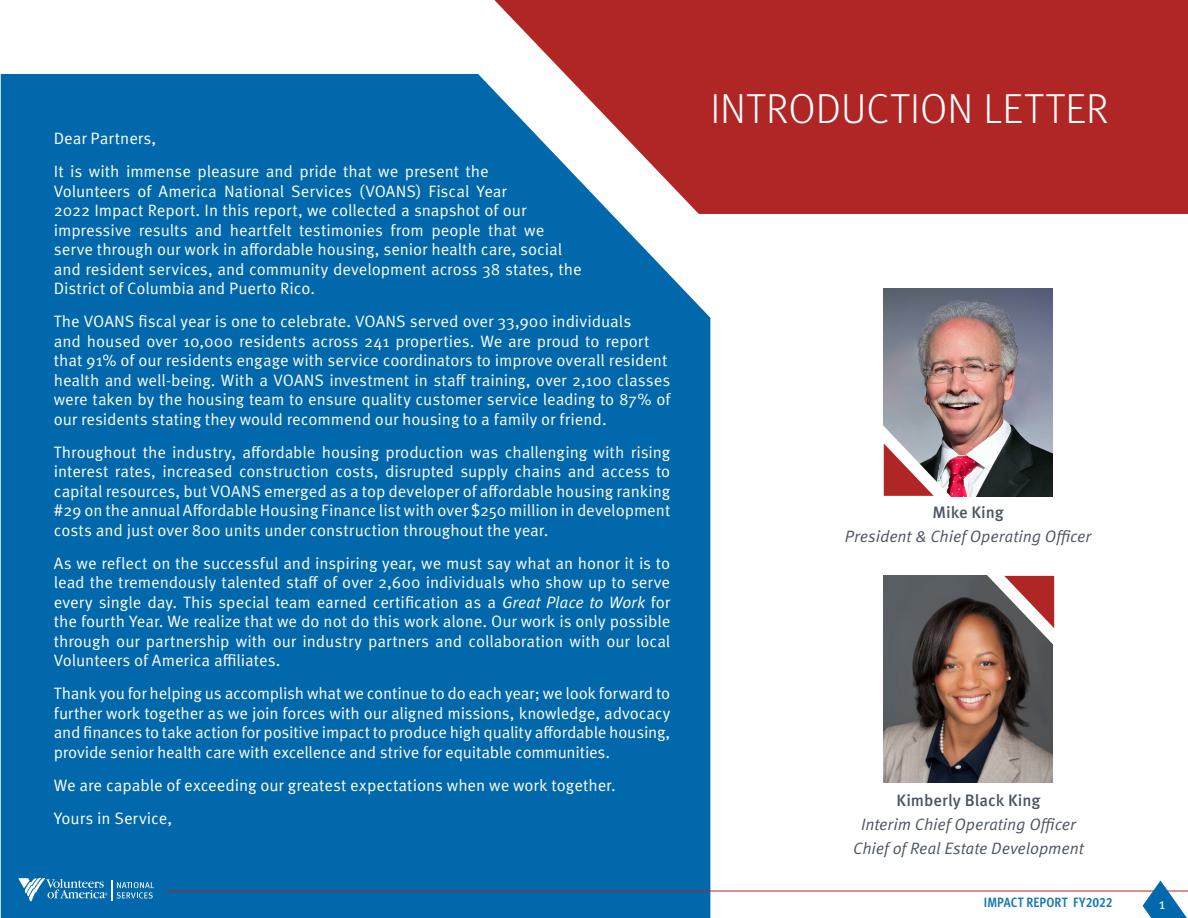
<style>
.page{position:relative;width:1188px;height:918px;background:#fff}
.page>*{position:absolute;margin:0;border:0;box-sizing:border-box;transform-origin:0 0}
.t1{font:300 42px "Meta Pro";letter-spacing:.005em;color:#fff}
.Body_text{font:16.5px/19.5px "Meta Pro Norm";letter-spacing:-.005em;color:#fff;text-align:justify}
.Body_text-2{font:16.5px "Meta Pro Norm Ita";letter-spacing:-.005em;color:#4d5562}
.Body_text-3{font:500 16.5px "Meta Pro";letter-spacing:-.005em;color:#4d5562}
.Body_text-4{font:15px "Meta Pro Norm";color:#fff}
.t2{font:700 condensed 13.5px "Meta Pro";letter-spacing:.01em;color:#1a77b3}
.s1{font-family:"Meta Pro Norm Ita"}
</style>
<div class="page">
<div style="left:494px;top:0;width:694px;height:214px;background:#b02625"></div>
<div style="left:1px;top:74px;width:709px;height:844px;background:#0068ab"></div>
<hr style="left:166px;top:891px;width:1022px;height:1px;background:#b02625">
<svg style="left:18px;top:878px;width:136px;height:24px"></svg>
<svg style="left:1143px;top:881px;width:45px;height:37px"></svg>
<img style="left:883px;top:576px;width:170px;height:207px">
<img style="left:884px;top:289px;width:169px;height:207px">
<img style="left:883px;top:400px;width:94px;height:97px">
<svg style="left:961px;top:575px;width:94px;height:97px"></svg>
<p class="Body_text" style="left:54px;top:128px;width:104px">Dear Partners,</p>
<p class="Body_text" style="left:54px;top:161px;width:530px;text-align:left">It is with immense pleasure and pride that we present the<br>Volunteers of America National Services (VOANS) Fiscal Year<br>2022 Impact Report. In this report, we collected a snapshot of our impressive results and heartfelt testimonies from people that we serve through our work in affordable housing, senior health care, social and resident services, and community development across 38 states, the District of Columbia and Puerto Rico.</p>
<p class="Body_text" style="left:54px;top:311px;width:618px;text-align:left">The VOANS fiscal year is one to celebrate. VOANS served over 33,900 individuals<br>and housed over 10,000 residents across 241 properties. We are proud to report that 91% of our residents engage with service coordinators to improve overall resident health and well-being. With a VOANS investment in staff training, over 2,100 classes were taken by the housing team to ensure quality customer service leading to 87% of our residents stating they would recommend our housing to a family or friend.</p>
<p class="Body_text" style="left:54px;top:441px;width:618px">Throughout the industry, affordable housing production was challenging with rising interest rates, increased construction costs, disrupted supply chains and access to capital resources, but VOANS emerged as a top developer of affordable housing ranking #29 on the annual Affordable Housing Finance list with over $250 million in development costs and just over 800 units under construction throughout the year.</p>
<p class="Body_text" style="left:54px;top:552px;width:618px">As we reflect on the successful and inspiring year, we must say what an honor it is to lead the tremendously talented staff of over 2,600 individuals who show up to serve every single day. This special team earned certification as a <span class="s1">Great Place to Work</span> for the fourth Year. We realize that we do not do this work alone. Our work is only possible through our partnership with our industry partners and collaboration with our local Volunteers of America affiliates.</p>
<p class="Body_text" style="left:54px;top:683px;width:618px">Thank you for helping us accomplish what we continue to do each year; we look forward to further work together as we join forces with our aligned missions, knowledge, advocacy and finances to take action for positive impact to produce high quality affordable housing, provide senior health care with excellence and strive for equitable communities.</p>
<p class="Body_text" style="left:54px;top:774px;width:563px">We are capable of exceeding our greatest expectations when we work together.</p>
<p class="Body_text" style="left:54px;top:807px;width:120px">Yours in Service,</p>
<h1 class="t1" style="left:710px;top:78px;width:400px">INTRODUCTION LETTER</h1>
<p class="Body_text-3" style="left:933px;top:500px;width:73px">Mike King</p>
<p class="Body_text-2" style="left:845px;top:524px;width:248px">President &amp; Chief Operating Officer</p>
<p class="Body_text-3" style="left:896px;top:787px;width:146px">Kimberly Black King</p>
<p class="Body_text-2" style="left:861px;top:812px;width:217px">Interim Chief Operating Officer</p>
<p class="Body_text-2" style="left:853px;top:836px;width:232px">Chief of Real Estate Development</p>
<p class="t2" style="left:984px;top:891px;width:130px">IMPACT REPORT FY2022</p>
<p class="Body_text-4" style="left:1159px;top:893px;width:8px">1</p>
</div>
